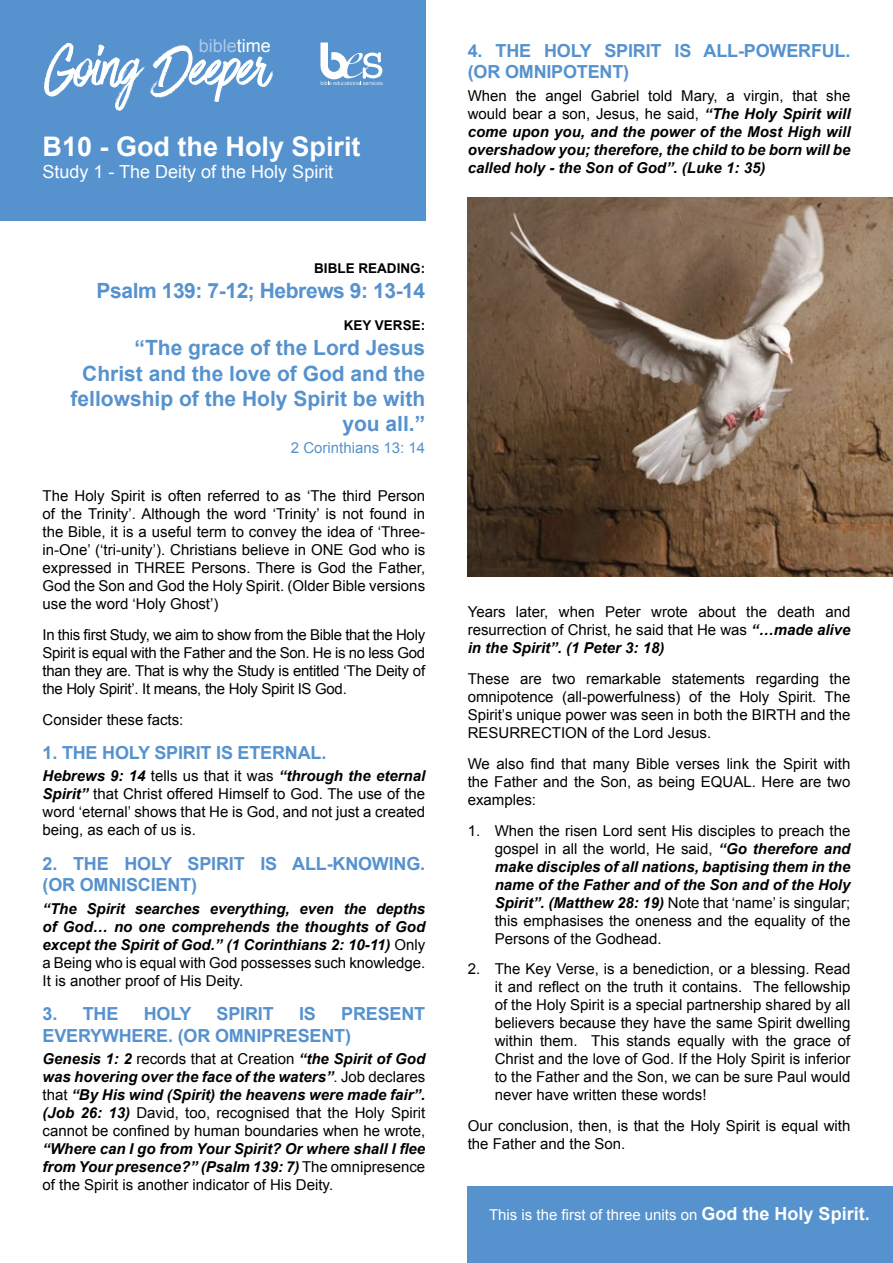
<style>
.page{position:relative;width:893px;height:1263px;background:#fff}
.page>*{position:absolute;margin:0;border:0;box-sizing:border-box;transform-origin:0 0}
.t1{font:66px "Have Heart One";letter-spacing:-.01em;color:#fff}
.t2{font:700 27px "Arial";color:#fff}
.t3{font:700 21px/25.2px "Arial";color:#5692ce;text-align:right}
.t4{font:700 21px "Arial";letter-spacing:-.02em;color:#5692ce}
.t5{font:700 18px/21.6px "Arial";letter-spacing:-.01em;color:#5692ce}
.t6{font:18px "Arial";color:#fff}
.t7{font:18px "Arial";color:#abc9e6}
.t8{font:15px/18px "Arial";color:#000;text-align:justify}
.t9{font:italic 700 15px/18px "Arial";color:#000;text-align:justify}
.t10{font:15px "Arial";color:#fff}
.t11{font:15px "Arial";color:#5692ce}
.t12{font:700 13.5px "Arial";color:#000}
.s1{color:#fff}
.s2{font-weight:700;font-style:italic}
.s3{font-weight:400;font-style:normal}
.s4{font-weight:700;font-size:18px}
</style>
<div class="page">
<div style="left:0;top:0;width:425px;height:220px;background:#5692ce"></div>
<svg style="left:320px;top:43px;width:63px;height:42px"></svg>
<div style="left:468px;top:1186px;width:425px;height:77px;background:#5692ce"></div>
<img style="left:468px;top:198px;width:425px;height:378px">
<p class="t7" style="left:199px;top:34px;width:74px">bible<span class="s1">time</span></p>
<h1 class="t1" style="left:45px;top:32px;width:225px">Going Deeper</h1>
<h2 class="t2" style="left:43px;top:129px;width:320px">B10 - God the Holy Spirit</h2>
<p class="t6" style="left:43px;top:160px;width:292px">Study 1 - The Deity of the Holy Spirit</p>
<p class="t12" style="left:314px;top:259px;width:112px">BIBLE READING:</p>
<h3 class="t4" style="left:97px;top:276px;width:330px">Psalm 139: 7-12; Hebrews 9: 13-14</h3>
<p class="t12" style="left:344px;top:316px;width:83px">KEY VERSE:</p>
<h3 class="t3" style="left:71px;top:336px;width:356px">“The grace of the Lord Jesus<br>Christ and the love of God and the fellowship of the Holy Spirit be with you all.”</h3>
<p class="t11" style="left:291px;top:437px;width:136px">2 Corinthians 13: 14</p>
<p class="t8" style="left:43px;top:487px;width:384px">The Holy Spirit is often referred to as ‘The third Person of the Trinity’. Although the word ‘Trinity’ is not found in the Bible, it is a useful term to convey the idea of ‘Three&shy;in-One’ (‘tri-unity’). Christians believe in ONE God who is expressed in THREE Persons. There is God the Father, God the Son and God the Holy Spirit. (Older Bible versions use the word ‘Holy Ghost’)</p>
<p class="t8" style="left:43px;top:626px;width:384px">In this first Study, we aim to show from the Bible that the Holy Spirit is equal with the Father and the Son. He is no less God than they are. That is why the Study is entitled ‘The Deity of the Holy Spirit’. It means, the Holy Spirit IS God.</p>
<p class="t8" style="left:43px;top:711px;width:142px">Consider these facts:</p>
<p class="t5" style="left:43px;top:743px;width:285px">1. THE HOLY SPIRIT IS ETERNAL.</p>
<p class="t8" style="left:43px;top:767px;width:384px"><span class="s2">Hebrews 9: 14</span> tells us that it was <span class="s2">“through the eternal Spirit”</span> that Christ offered Himself to God. The use of the word ‘eternal’ shows that He is God, and not just a created being, as each of us is.</p>
<p class="t5" style="left:43px;top:853px;width:384px">2. THE HOLY SPIRIT IS ALL-KNOWING. (OR OMNISCIENT)</p>
<p class="t9" style="left:43px;top:900px;width:384px">“The Spirit searches everything, even the depths of God… no one comprehends the thoughts of God except the Spirit of God.” (1 Corinthians 2: 10-11) <span class="s3">Only a Being who is equal with God possesses such knowledge.<br>It is another proof of His Deity.</span></p>
<p class="t5" style="left:43px;top:1003px;width:77px">3. THE</p>
<p class="t5" style="left:144px;top:1003px;width:49px">HOLY</p>
<p class="t5" style="left:217px;top:1003px;width:59px">SPIRIT</p>
<p class="t5" style="left:299px;top:1003px;width:18px">IS</p>
<p class="t5" style="left:43px;top:1003px;width:384px;text-indent:299px">PRESENT<br>EVERYWHERE. (OR OMNIPRESENT)</p>
<p class="t8" style="left:43px;top:1050px;width:384px"><span class="s2">Genesis 1: 2</span> records that at Creation <span class="s2">“the Spirit of God was hovering over the face of the waters”</span>. Job declares that <span class="s2">“By His wind (Spirit) the heavens were made fair”. (Job 26: 13)</span> David, too, recognised that the Holy Spirit cannot be confined by human boundaries when he wrote,</p>
<p class="t9" style="left:43px;top:1140px;width:384px">“Where can I go from Your Spirit? Or where shall I flee from Your presence?” (Psalm 139: 7) <span class="s3">The omnipresence of the Spirit is another indicator of His Deity.</span></p>
<p class="t5" style="left:468px;top:40px;width:384px">4. THE HOLY SPIRIT IS ALL-POWERFUL. (OR OMNIPOTENT)</p>
<p class="t9" style="left:468px;top:87px;width:384px"><span class="s3">When the angel Gabriel told Mary, a virgin, that she would bear a son, Jesus, he said,</span> “The Holy Spirit will come upon you, and the power of the Most High will overshadow you; therefore, the child to be born will be called holy - the Son of God”. (Luke 1: 35)</p>
<p class="t8" style="left:468px;top:603px;width:384px">Years later, when Peter wrote about the death and resurrection of Christ, he said that He was <span class="s2">“…made alive in the Spirit”. (1 Peter 3: 18)</span></p>
<p class="t8" style="left:468px;top:670px;width:384px">These are two remarkable statements regarding the omnipotence (all-powerfulness) of the Holy Spirit. The Spirit’s unique power was seen in both the BIRTH and the RESURRECTION of the Lord Jesus.</p>
<p class="t8" style="left:468px;top:755px;width:384px">We also find that many Bible verses link the Spirit with the Father and the Son, as being EQUAL. Here are two examples:</p>
<p class="t8" style="left:495px;top:821px;width:357px;text-indent:-27px">1. When the risen Lord sent His disciples to preach the gospel in all the world, He said, <span class="s2">“Go therefore and make disciples of all nations, baptising them in the name of the Father and of the Son and of the Holy Spirit”. (Matthew 28: 19)</span> Note that ‘name’ is singular; this emphasises the oneness and the equality of the Persons of the Godhead.</p>
<p class="t8" style="left:495px;top:960px;width:357px;text-indent:-27px">2. The Key Verse, is a benediction, or a blessing. Read it and reflect on the truth it contains. The fellowship of the Holy Spirit is a special partnership shared by all believers because they have the same Spirit dwelling within them. This stands equally with the grace of Christ and the love of God. If the Holy Spirit is inferior to the Father and the Son, we can be sure Paul would never have written these words!</p>
<p class="t8" style="left:468px;top:1117px;width:384px">Our conclusion, then, is that the Holy Spirit is equal with the Father and the Son.</p>
<p class="t10" style="left:489px;top:1205px;width:382px">This is the first of three units on <span class="s4">God the Holy Spirit.</span></p>
</div>
